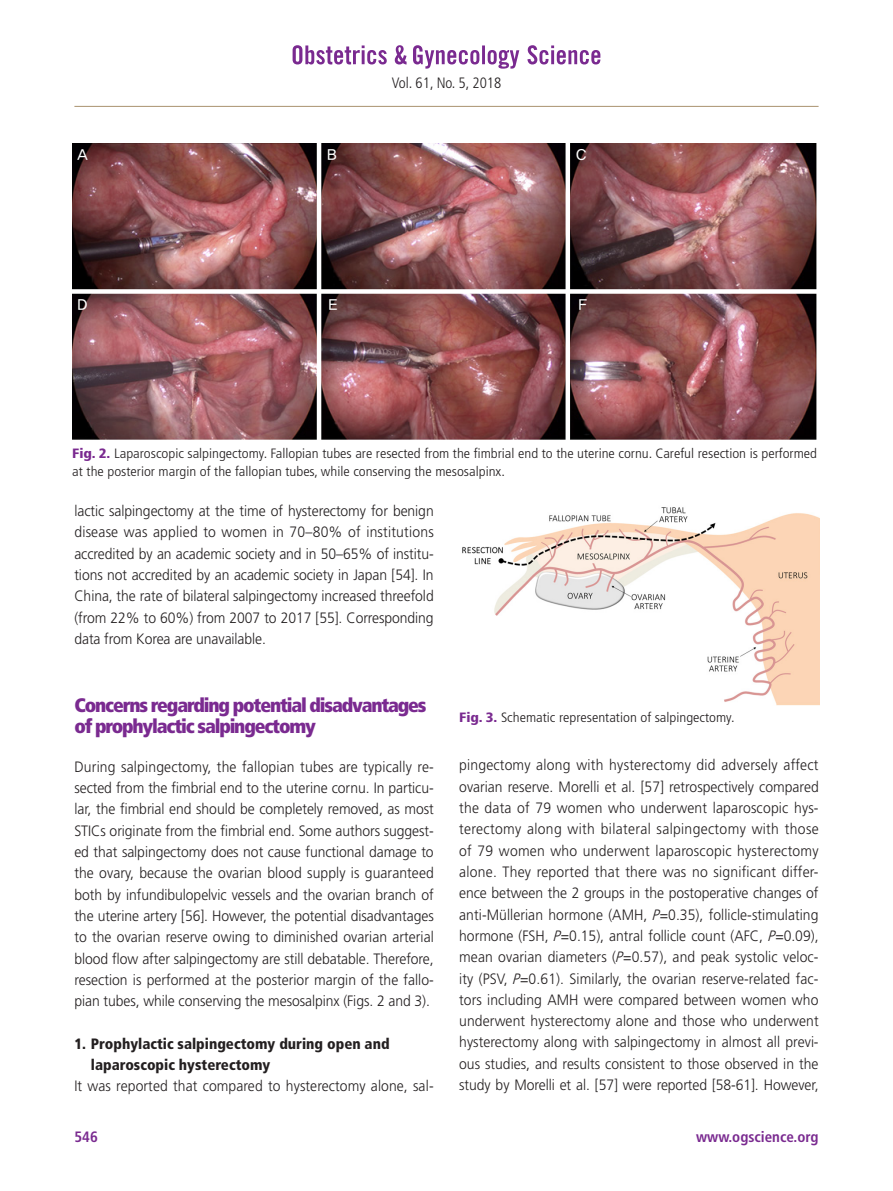
<style>
.page{position:relative;width:893px;height:1191px;background:#fff}
.page>*{position:absolute;margin:0;border:0;box-sizing:border-box;transform-origin:0 0}
.제목1-보라{font:900 condensed 19.5px/21.3px "Frutiger LT Std";letter-spacing:-.06em;color:#7a2a90}
.제목밑_본문{font:300 15px/21.3px "Frutiger LT Std";letter-spacing:-.005em;color:#231f20;text-align:justify;scale:.93 1}
.본문_영문{font:300 15px/21.3px "Frutiger LT Std";letter-spacing:-.005em;color:#231f20;text-align:justify;scale:.93 1}
._1{font:900 condensed 15px/21px "Frutiger LT Std";color:#231f20}
.t1{font:700 condensed 15px "Frutiger LT Std";color:#7a2a90}
.t2{font:300 condensed 15px "Frutiger LT Std";color:#231f20}
.그림A-B{font:15px "YDIYGO330";color:#fff}
.그림타이틀{font:300 condensed 13.5px/18px "Frutiger LT Std";color:#231f20;scale:1.1 1}
.s1{font-weight:900;color:#7a2a90}
.s2{font-style:italic}
</style>
<div class="page">
<hr style="left:74px;top:106px;width:745px;height:1px;background:#af9877">
<svg style="left:527px;top:45px;width:73px;height:19px"></svg>
<svg style="left:413px;top:45px;width:106px;height:24px"></svg>
<svg style="left:293px;top:45px;width:114px;height:19px"></svg>
<img style="left:462px;top:507px;width:358px;height:198px">
<img style="left:72px;top:144px;width:744px;height:295px">
<hr style="left:317px;top:140px;width:4px;height:301px;background:#fff">
<div style="left:70px;top:289px;width:751px;height:5px;background:#fff"></div>
<hr style="left:566px;top:140px;width:4px;height:301px;background:#fff">
<p class="t2" style="left:392px;top:74px;width:111px">Vol. 61, No. 5, 2018</p>
<p class="그림A-B" style="left:78px;top:146px;width:11px">A</p>
<p class="그림A-B" style="left:327px;top:146px;width:11px">B</p>
<p class="그림A-B" style="left:576px;top:146px;width:12px">C</p>
<p class="그림A-B" style="left:78px;top:296px;width:11px">D</p>
<p class="그림A-B" style="left:329px;top:296px;width:10px">E</p>
<p class="그림A-B" style="left:578px;top:296px;width:10px">F</p>
<p class="그림타이틀" style="left:72px;top:444px;width:679px"><span class="s1">Fig. 2.</span> Laparoscopic salpingectomy. Fallopian tubes are resected from the fimbrial end to the uterine cornu. Careful resection is performed at the posterior margin of the fallopian tubes, while conserving the mesosalpinx.</p>
<p class="본문_영문" style="left:74px;top:500px;width:388px">lactic salpingectomy at the time of hysterectomy for benign disease was applied to women in 70–80% of institutions accredited by an academic society and in 50–65% of institu&shy;tions not accredited by an academic society in Japan [54]. In China, the rate of bilateral salpingectomy increased threefold (from 22% to 60%) from 2007 to 2017 [55]. Corresponding data from Korea are unavailable.</p>
<p class="제목1-보라" style="left:74px;top:694px;width:354px">Concerns regarding potential disadvantages of prophylactic salpingectomy</p>
<p class="제목밑_본문" style="left:74px;top:756px;width:388px">During salpingectomy, the fallopian tubes are typically re&shy;sected from the fimbrial end to the uterine cornu. In particu&shy;lar, the fimbrial end should be completely removed, as most STICs originate from the fimbrial end. Some authors suggest&shy;ed that salpingectomy does not cause functional damage to the ovary, because the ovarian blood supply is guaranteed both by infundibulopelvic vessels and the ovarian branch of the uterine artery [56]. However, the potential disadvantages to the ovarian reserve owing to diminished ovarian arterial blood flow after salpingectomy are still debatable. Therefore, resection is performed at the posterior margin of the fallo&shy;pian tubes, while conserving the mesosalpinx (Figs. 2 and 3).</p>
<p class="_1" style="left:91px;top:1033px;width:300px;text-indent:-16px">1. Prophylactic salpingectomy during open and laparoscopic hysterectomy</p>
<p class="제목밑_본문" style="left:74px;top:1075px;width:388px">It was reported that compared to hysterectomy alone, sal-</p>
<p class="그림타이틀" style="left:459px;top:709px;width:252px"><span class="s1">Fig. 3.</span> Schematic representation of salpingectomy.</p>
<p class="제목밑_본문" style="left:459px;top:755px;width:388px">pingectomy along with hysterectomy did adversely affect ovarian reserve. Morelli et al. [57] retrospectively compared the data of 79 women who underwent laparoscopic hys&shy;terectomy along with bilateral salpingectomy with those of 79 women who underwent laparoscopic hysterectomy alone. They reported that there was no significant differ&shy;ence between the 2 groups in the postoperative changes of anti-Müllerian hormone (AMH, <span class="s2">P</span>=0.35), follicle-stimulating hormone (FSH, <span class="s2">P</span>=0.15), antral follicle count (AFC, <span class="s2">P</span>=0.09), mean ovarian diameters (<span class="s2">P</span>=0.57), and peak systolic veloc&shy;ity (PSV, <span class="s2">P</span>=0.61). Similarly, the ovarian reserve-related fac&shy;tors including AMH were compared between women who underwent hysterectomy alone and those who underwent hysterectomy along with salpingectomy in almost all previ&shy;ous studies, and results consistent to those observed in the study by Morelli et al. [57] were reported [58-61]. However,</p>
<p class="t1" style="left:74px;top:1128px;width:25px">546</p>
<p class="t1" style="left:696px;top:1128px;width:124px">www.ogscience.org</p>
</div>
